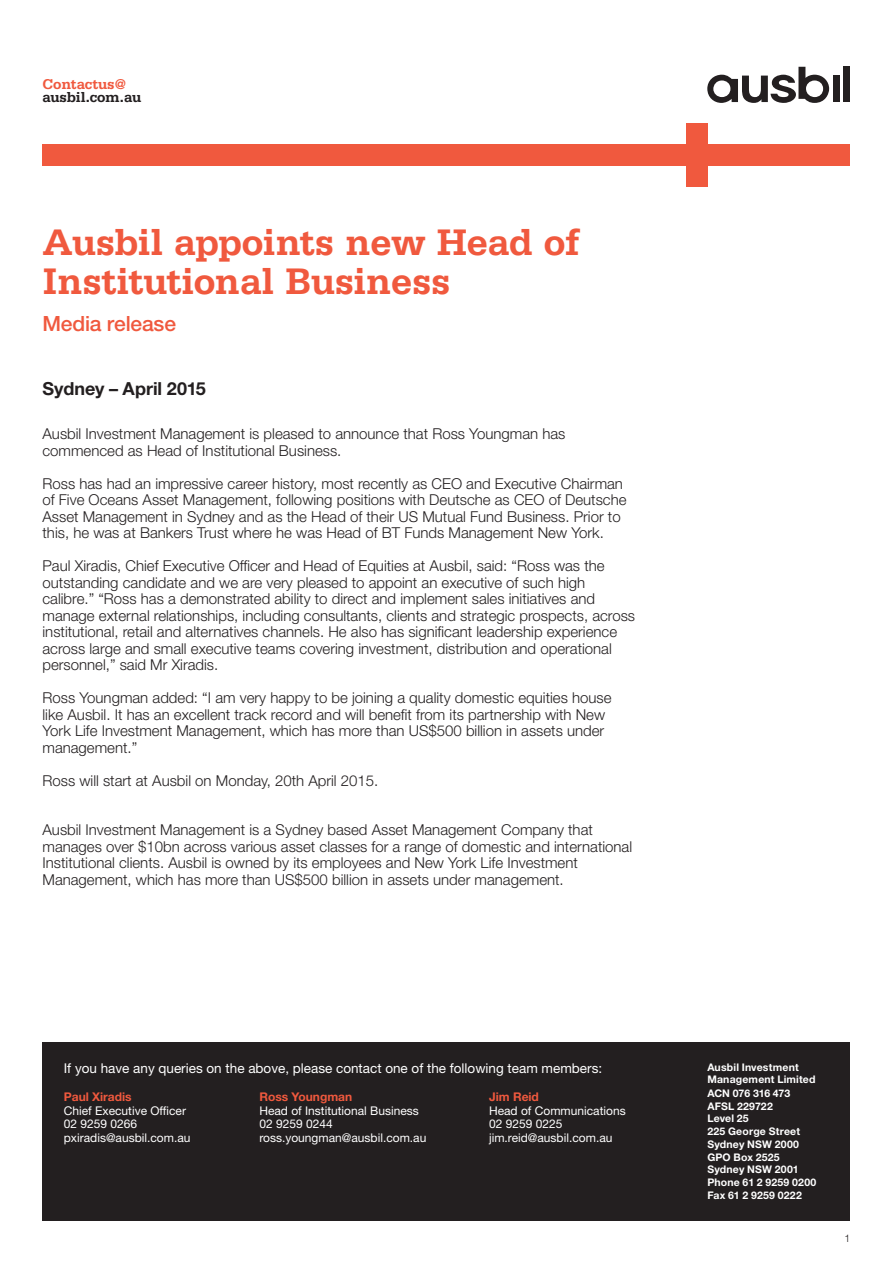
<style>
.page{position:relative;width:893px;height:1263px;background:#fff}
.page>*{position:absolute;margin:0;border:0;box-sizing:border-box;transform-origin:0 0}
.Title_colour{font:700 39px/39px "Serifa Std";letter-spacing:-.015em;color:#f0593e}
.Title_colour-2{font:500 21px "Helvetica Neue LT Std";letter-spacing:-.01em;color:#f0593e}
.Heading_1{font:700 18px "Helvetica Neue LT Std";color:#231f20}
.Body_text{font:300 15px/16.5px "Helvetica Neue LT Std";color:#231f20}
.Email{font:700 15px/13.5px "Serifa Std";letter-spacing:-.01em;color:#231f20}
.Body_text-2{font:13.5px "Helvetica Neue LT Std";color:#fff}
.Body_text-3{font:12px "Helvetica Neue LT Std";color:#fff}
.Body_text-4{font:700 12px "Helvetica Neue LT Std";color:#f0593e}
.Contact_details_whit{font:700 10.5px/12.8px "Helvetica Neue LT Std";letter-spacing:.015em;color:#fff}
.Contact_details_whit-2{font:700 10.5px "Helvetica Neue LT Std";letter-spacing:-.005em;color:#fff}
.Page_number_right{font:300 10.5px "Helvetica Neue LT Std";color:#231f20}
.s1{color:#f0593e}
</style>
<div class="page">
<svg style="left:707px;top:67px;width:122px;height:36px"></svg>
<div style="left:832px;top:76px;width:7px;height:26px;background:#231f20"></div>
<div style="left:843px;top:67px;width:7px;height:35px;background:#231f20"></div>
<div style="left:43px;top:145px;width:807px;height:21px;background:#f0593e"></div>
<div style="left:686px;top:123px;width:21px;height:64px;background:#f0593e"></div>
<div style="left:43px;top:1042px;width:807px;height:178px;background:#231f20"></div>
<p class="Email" style="left:43px;top:77px;width:100px"><span class="s1">Contactus@ </span>ausbil.com.au</p>
<p class="Title_colour" style="left:43px;top:223px;width:539px">Ausbil appoints new Head of<br>Institutional Business</p>
<p class="Title_colour-2" style="left:43px;top:311px;width:135px">Media release</p>
<p class="Heading_1" style="left:43px;top:377px;width:165px">Sydney – April 2015</p>
<p class="Body_text" style="left:43px;top:425px;width:524px">Ausbil Investment Management is pleased to announce that Ross Youngman has commenced as Head of Institutional Business.</p>
<p class="Body_text" style="left:43px;top:475px;width:585px">Ross has had an impressive career history, most recently as CEO and Executive Chairman of Five Oceans Asset Management, following positions with Deutsche as CEO of Deutsche Asset Management in Sydney and as the Head of their US Mutual Fund Business. Prior to this, he was at Bankers Trust where he was Head of BT Funds Management New York.</p>
<p class="Body_text" style="left:43px;top:557px;width:594px">Paul Xiradis, Chief Executive Officer and Head of Equities at Ausbil, said: “Ross was the outstanding candidate and we are very pleased to appoint an executive of such high calibre.” “Ross has a demonstrated ability to direct and implement sales initiatives and manage external relationships, including consultants, clients and strategic prospects, across institutional, retail and alternatives channels. He also has significant leadership experience across large and small executive teams covering investment, distribution and operational personnel,” said Mr Xiradis.</p>
<p class="Body_text" style="left:43px;top:689px;width:570px">Ross Youngman added: “I am very happy to be joining a quality domestic equities house like Ausbil. It has an excellent track record and will benefit from its partnership with New York Life Investment Management, which has more than US$500 billion in assets under management.”</p>
<p class="Body_text" style="left:43px;top:772px;width:337px">Ross will start at Ausbil on Monday, 20th April 2015.</p>
<p class="Body_text" style="left:43px;top:821px;width:591px">Ausbil Investment Management is a Sydney based Asset Management Company that manages over $10bn across various asset classes for a range of domestic and international Institutional clients. Ausbil is owned by its employees and New York Life Investment Management, which has more than US$500 billion in assets under management.</p>
<p class="Body_text-2" style="left:64px;top:1060px;width:540px">If you have any queries on the above, please contact one of the following team members:</p>
<p class="Body_text-4" style="left:64px;top:1090px;width:69px">Paul Xiradis</p>
<p class="Body_text-3" style="left:64px;top:1103px;width:124px">Chief Executive Officer</p>
<p class="Body_text-3" style="left:64px;top:1117px;width:75px">02 9259 0266</p>
<p class="Body_text-3" style="left:64px;top:1130px;width:128px">pxiradis@ausbil.com.au</p>
<p class="Body_text-4" style="left:259px;top:1090px;width:94px">Ross Youngman</p>
<p class="Body_text-3" style="left:259px;top:1103px;width:161px">Head of Institutional Business</p>
<p class="Body_text-3" style="left:259px;top:1117px;width:75px">02 9259 0244</p>
<p class="Body_text-3" style="left:259px;top:1130px;width:168px">ross.youngman@ausbil.com.au</p>
<p class="Body_text-4" style="left:489px;top:1090px;width:51px">Jim Reid</p>
<p class="Body_text-3" style="left:489px;top:1103px;width:138px">Head of Communications</p>
<p class="Body_text-3" style="left:489px;top:1117px;width:75px">02 9259 0225</p>
<p class="Body_text-3" style="left:489px;top:1130px;width:125px">jim.reid@ausbil.com.au</p>
<p class="Contact_details_whit" style="left:707px;top:1060px;width:110px">Ausbil Investment<br>Management Limited</p>
<p class="Contact_details_whit-2" style="left:707px;top:1087px;width:84px">ACN 076 316 473</p>
<p class="Contact_details_whit" style="left:707px;top:1099px;width:67px">AFSL 229722</p>
<p class="Contact_details_whit" style="left:707px;top:1112px;width:43px">Level 25</p>
<p class="Contact_details_whit" style="left:707px;top:1125px;width:94px">225 George Street</p>
<p class="Contact_details_whit" style="left:707px;top:1137px;width:93px">Sydney NSW 2000</p>
<p class="Contact_details_whit" style="left:707px;top:1150px;width:74px">GPO Box 2525</p>
<p class="Contact_details_whit" style="left:707px;top:1163px;width:93px">Sydney NSW 2001</p>
<p class="Contact_details_whit" style="left:707px;top:1176px;width:111px">Phone 61 2 9259 0200</p>
<p class="Contact_details_whit" style="left:707px;top:1188px;width:96px">Fax 61 2 9259 0222</p>
<p class="Page_number_right" style="left:845px;top:1231px;width:7px">1</p>
</div>
